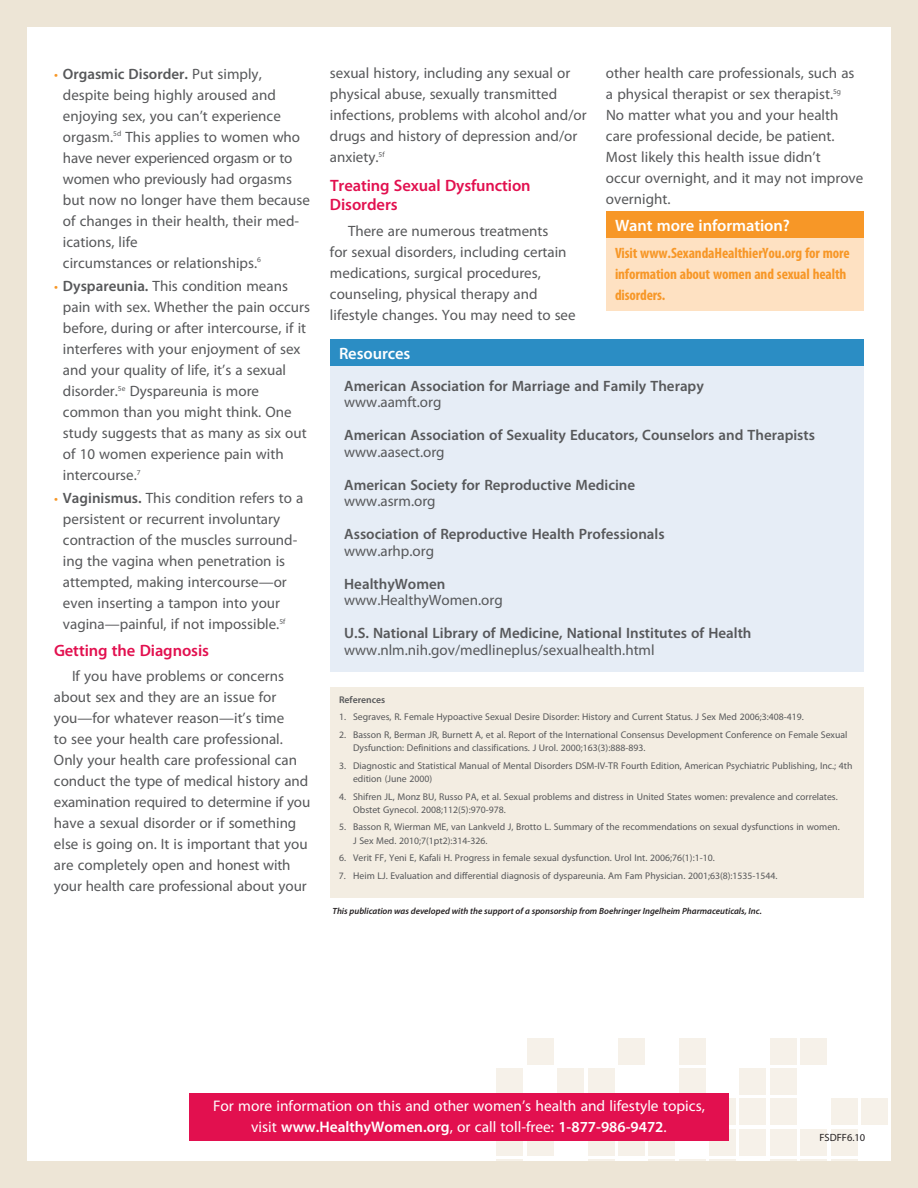
<style>
.page{position:relative;width:918px;height:1188px;background:#ede5d6}
.page>*{position:absolute;margin:0;border:0;box-sizing:border-box;transform-origin:0 0}
.t1{font:600 16.5px/19.5px "Myriad Pro";letter-spacing:-.005em;color:#e2104f}
.t2{font:600 16.5px "Myriad Pro";letter-spacing:-.005em;color:#fff}
.t3{font:15.3px/21px "Myriad Pro";color:#fff;text-align:center}
.t4{font:15px/21px "Myriad Pro";color:#57585a}
.t5{font:600 15px "Myriad Pro";color:#57585a}
.t6{font:700 condensed 15px/21px "Myriad Pro";letter-spacing:-.01em;color:#f79727}
.t7{font:10.5px "Myriad Pro";color:#231f20}
.t8{font:9.75px/13.2px "Myriad Pro";color:#57585a}
.t9{font:600 9.75px "Myriad Pro";color:#57585a}
.t10{font:italic 600 9px "Myriad Pro";color:#231f20}
.s1{font-size:13.8px;color:#f79727}
.s2{font-weight:600}
</style>
<div class="page">
<div style="left:27px;top:27px;width:864px;height:1134px;background:#fff"></div>
<hr style="left:496px;top:1159px;width:27px;height:2px;background:#f6f1e9">
<div style="left:496px;top:1129px;width:27px;height:27px;background:#f6f1e9"></div>
<div style="left:527px;top:1129px;width:27px;height:27px;background:#f6f1e9"></div>
<div style="left:557px;top:1068px;width:27px;height:27px;background:#f6f1e9"></div>
<div style="left:588px;top:1068px;width:27px;height:27px;background:#f6f1e9"></div>
<div style="left:496px;top:1068px;width:27px;height:27px;background:#f6f1e9"></div>
<div style="left:527px;top:1038px;width:27px;height:27px;background:#f6f1e9"></div>
<div style="left:618px;top:1038px;width:27px;height:27px;background:#f6f1e9"></div>
<div style="left:709px;top:1098px;width:27px;height:27px;background:#f6f1e9"></div>
<div style="left:739px;top:1098px;width:27px;height:27px;background:#f6f1e9"></div>
<div style="left:770px;top:1098px;width:27px;height:27px;background:#f6f1e9"></div>
<div style="left:770px;top:1068px;width:27px;height:27px;background:#f6f1e9"></div>
<div style="left:739px;top:1068px;width:27px;height:27px;background:#f6f1e9"></div>
<div style="left:679px;top:1068px;width:27px;height:27px;background:#f6f1e9"></div>
<div style="left:679px;top:1038px;width:27px;height:27px;background:#f6f1e9"></div>
<div style="left:770px;top:1038px;width:27px;height:27px;background:#f6f1e9"></div>
<div style="left:800px;top:1038px;width:27px;height:27px;background:#f6f1e9"></div>
<div style="left:800px;top:1129px;width:27px;height:27px;background:#f6f1e9"></div>
<div style="left:770px;top:1129px;width:27px;height:27px;background:#f6f1e9"></div>
<div style="left:739px;top:1129px;width:27px;height:27px;background:#f6f1e9"></div>
<div style="left:709px;top:1129px;width:27px;height:27px;background:#f6f1e9"></div>
<div style="left:648px;top:1129px;width:27px;height:27px;background:#f6f1e9"></div>
<div style="left:618px;top:1129px;width:27px;height:27px;background:#f6f1e9"></div>
<div style="left:588px;top:1129px;width:27px;height:27px;background:#f6f1e9"></div>
<hr style="left:588px;top:1159px;width:27px;height:2px;background:#f6f1e9">
<hr style="left:648px;top:1159px;width:27px;height:2px;background:#f6f1e9">
<hr style="left:679px;top:1159px;width:27px;height:2px;background:#f6f1e9">
<hr style="left:709px;top:1159px;width:27px;height:2px;background:#f6f1e9">
<hr style="left:770px;top:1159px;width:27px;height:2px;background:#f6f1e9">
<hr style="left:800px;top:1159px;width:27px;height:2px;background:#f6f1e9">
<hr style="left:831px;top:1159px;width:27px;height:2px;background:#f6f1e9">
<div style="left:831px;top:1129px;width:27px;height:27px;background:#f6f1e9"></div>
<div style="left:831px;top:1098px;width:27px;height:27px;background:#f6f1e9"></div>
<div style="left:861px;top:1098px;width:27px;height:27px;background:#f6f1e9"></div>
<div style="left:189px;top:1094px;width:540px;height:47px;background:#e2104f"></div>
<div style="left:606px;top:237px;width:258px;height:73px;background:#fee1c2"></div>
<div style="left:606px;top:211px;width:258px;height:27px;background:#f79727"></div>
<div style="left:330px;top:366px;width:534px;height:306px;background:#e6edf6"></div>
<div style="left:330px;top:339px;width:534px;height:27px;background:#2b8dc4"></div>
<div style="left:330px;top:687px;width:534px;height:210px;background:#f3ede2"></div>
<p class="t4" style="left:63px;top:64px;width:248px;text-indent:-9px"><span class="s1">•</span> <span class="s2">Orgasmic Disorder.</span> Put simply, despite being highly aroused and enjoying sex, you can’t experience orgasm.<sup>5d</sup> This applies to women who have never experienced orgasm or to women who previously had orgasms but now no longer have them because of changes in their health, their med&shy;ications, life<br>circumstances or relationships.<sup>6</sup></p>
<p class="t4" style="left:63px;top:277px;width:249px;text-indent:-9px"><span class="s1">•</span> <span class="s2">Dyspareunia.</span> This condition means pain with sex. Whether the pain occurs before, during or after intercourse, if it interferes with your enjoyment of sex and your quality of life, it’s a sexual disorder.<sup>5e</sup> Dyspareunia is more common than you might think. One study suggests that as many as six out of 10 women experience pain with intercourse.<sup>7</sup></p>
<p class="t4" style="left:63px;top:489px;width:242px;text-indent:-9px"><span class="s1">•</span> <span class="s2">Vaginismus.</span> This condition refers to a persistent or recurrent involuntary contraction of the muscles surround&shy;ing the vagina when penetration is attempted, making intercourse—or even inserting a tampon into your vagina—painful, if not impossible.<sup>5f</sup></p>
<p class="t1" style="left:54px;top:642px;width:157px">Getting the Diagnosis</p>
<p class="t4" style="left:54px;top:667px;width:258px;text-indent:18px">If you have problems or concerns about sex and they are an issue for you—for whatever reason—it’s time<br>to see your health care professional.<br>Only your health care professional can conduct the type of medical history and examination required to determine if you have a sexual disorder or if something else is going on. It is important that you are completely open and honest with your health care professional about your</p>
<p class="t4" style="left:330px;top:64px;width:258px">sexual history, including any sexual or physical abuse, sexually transmitted infections, problems with alcohol and/or drugs and history of depression and/or anxiety.<sup>5f</sup></p>
<p class="t1" style="left:330px;top:177px;width:202px">Treating Sexual Dysfunction<br>Disorders</p>
<p class="t4" style="left:330px;top:221px;width:247px;text-indent:18px">There are numerous treatments<br>for sexual disorders, including certain medications, surgical procedures, counseling, physical therapy and lifestyle changes. You may need to see</p>
<p class="t4" style="left:606px;top:64px;width:259px">other health care professionals, such as a physical therapist or sex therapist.<sup>5g<br></sup>No matter what you and your health care professional decide, be patient.<br>Most likely this health issue didn’t<br>occur overnight, and it may not improve overnight.</p>
<p class="t2" style="left:615px;top:219px;width:176px">Want more information?</p>
<p class="t6" style="left:615px;top:244px;width:236px">Visit www.SexandaHealthierYou.org for more information about women and sexual health disorders.</p>
<p class="t2" style="left:339px;top:347px;width:73px">Resources</p>
<p class="t5" style="left:344px;top:380px;width:361px">American Association for Marriage and Family Therapy</p>
<p class="t4" style="left:344px;top:393px;width:99px">www.aamft.org</p>
<p class="t5" style="left:344px;top:430px;width:472px">American Association of Sexuality Educators, Counselors and Therapists</p>
<p class="t4" style="left:344px;top:443px;width:102px">www.aasect.org</p>
<p class="t5" style="left:344px;top:479px;width:292px">American Society for Reproductive Medicine</p>
<p class="t4" style="left:344px;top:492px;width:93px">www.asrm.org</p>
<p class="t5" style="left:344px;top:529px;width:322px">Association of Reproductive Health Professionals</p>
<p class="t4" style="left:344px;top:542px;width:91px">www.arhp.org</p>
<p class="t5" style="left:344px;top:578px;width:103px">HealthyWomen</p>
<p class="t4" style="left:344px;top:591px;width:160px">www.HealthyWomen.org</p>
<p class="t5" style="left:344px;top:628px;width:409px">U.S. National Library of Medicine, National Institutes of Health</p>
<p class="t4" style="left:344px;top:641px;width:312px">www.nlm.nih.gov/medlineplus/sexualhealth.html</p>
<p class="t9" style="left:339px;top:696px;width:48px">References</p>
<p class="t8" style="left:339px;top:711px;width:466px">1. Segraves, R. Female Hypoactive Sexual Desire Disorder: History and Current Status. J Sex Med 2006;3:408-419.</p>
<p class="t8" style="left:353px;top:729px;width:496px;text-indent:-14px">2. Basson R, Berman JR, Burnett A, et al. Report of the International Consensus Development Conference on Female Sexual<br>Dysfunction: Definitions and classifications. J Urol. 2000;163(3):888-893.</p>
<p class="t8" style="left:353px;top:760px;width:501px;text-indent:-14px">3. Diagnostic and Statistical Manual of Mental Disorders DSM-IV-TR Fourth Edition, American Psychiatric Publishing, Inc.; 4th edition (June 2000)</p>
<p class="t8" style="left:353px;top:791px;width:486px;text-indent:-14px">4. Shifren JL, Monz BU, Russo PA, et al. Sexual problems and distress in United States women: prevalence and correlates.<br>Obstet Gynecol. 2008;112(5):970-978.</p>
<p class="t8" style="left:353px;top:821px;width:488px;text-indent:-14px">5. Basson R, Wierman ME, van Lankveld J, Brotto L. Summary of the recommendations on sexual dysfunctions in women.<br>J Sex Med. 2010;7(1pt2):314-326.</p>
<p class="t8" style="left:339px;top:852px;width:377px">6. Verit FF, Yeni E, Kafali H. Progress in female sexual dysfunction. Urol Int. 2006;76(1):1-10.</p>
<p class="t8" style="left:339px;top:870px;width:440px">7. Heim LJ. Evaluation and differential diagnosis of dyspareunia. Am Fam Physician. 2001;63(8):1535-1544.</p>
<p class="t10" style="left:332px;top:908px;width:431px">This publication was developed with the support of a sponsorship from Boehringer Ingelheim Pharmaceuticals, Inc.</p>
<p class="t3" style="left:213px;top:1097px;width:493px">For more information on this and other women’s health and lifestyle topics, visit <span class="s2">www.HealthyWomen.org</span>, or call toll-free: <span class="s2">1-877-986-9472</span>.</p>
<p class="t7" style="left:819px;top:1134px;width:47px">FSDFF6.10</p>
</div>
